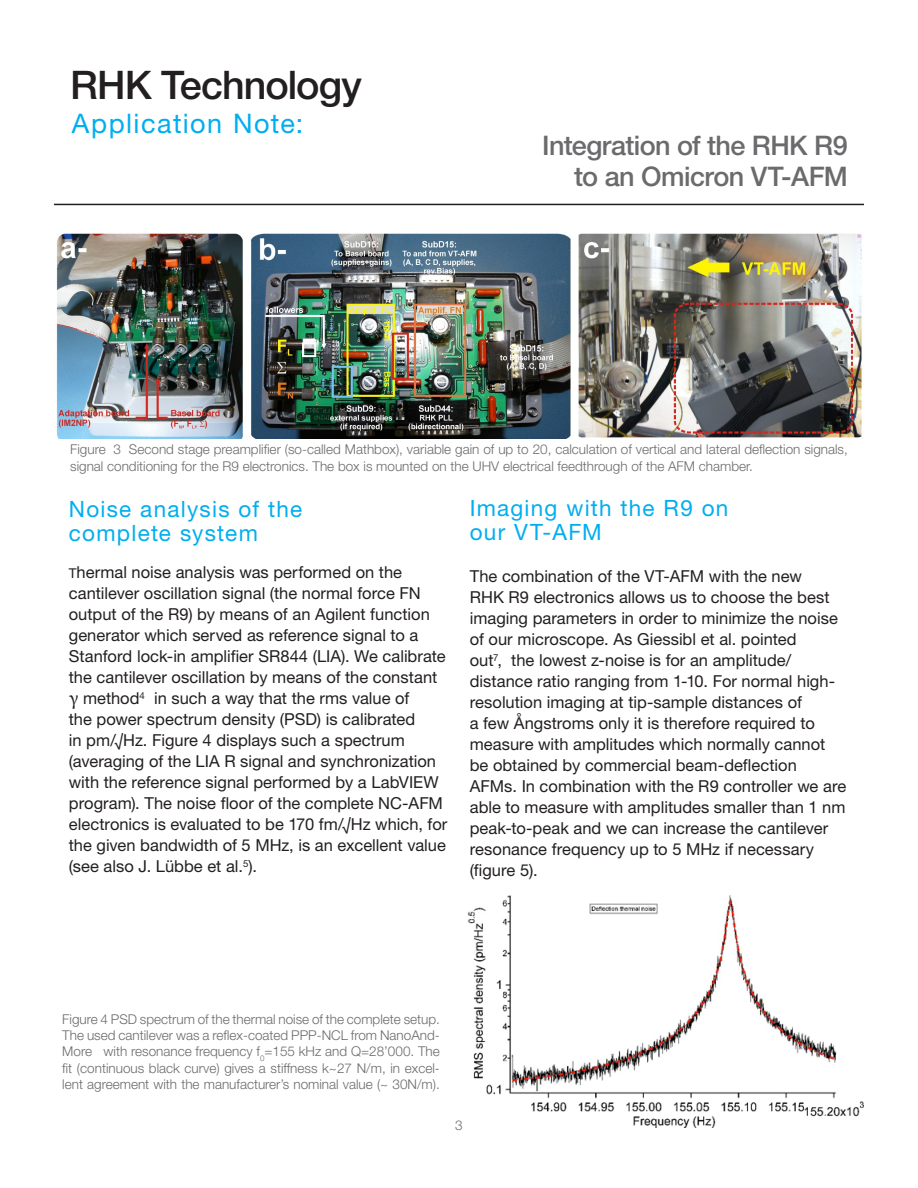
<style>
.page{position:relative;width:918px;height:1188px;background:#fff}
.page>*{position:absolute;margin:0;border:0;box-sizing:border-box;transform-origin:0 0}
.t1{font:500 39.45px "Helvetica Neue LT Pro";letter-spacing:-.025em;color:#231f20}
.t2{font:500 27px/31.2px "Helvetica Neue LT Pro";letter-spacing:-.025em;color:#6b6b6e;text-align:right}
.t3{font:27px "Helvetica Neue LT Pro";letter-spacing:.055em;color:#00aeef}
.t4{font:22.5px/24px "Helvetica Neue LT Pro";letter-spacing:.055em;color:#00aeef}
.t5{font:16.5px/21px "Helvetica Neue LT Pro";color:#231f20}
.t6{font:300 13.5px/16.2px "Helvetica Neue LT Pro";color:#6b6b6e}
.s1{font-size:13.5px}
.s2{font-family:"Minion Pro";font-size:19.5px}
</style>
<div class="page">
<hr style="left:54px;top:204px;width:810px;height:1px;background:#231f20">
<img style="left:56px;top:233px;width:806px;height:205px">
<img style="left:468px;top:895px;width:396px;height:232px">
<h1 class="t1" style="left:70px;top:61px;width:293px">RHK Technology</h1>
<h2 class="t3" style="left:72px;top:108px;width:233px">Application Note:</h2>
<h2 class="t2" style="left:542px;top:130px;width:307px">Integration of the RHK R9 to an Omicron VT-AFM</h2>
<p class="t6" style="left:70px;top:441px;width:779px">Figure 3 Second stage preamplifier (so-called Mathbox), variable gain of up to 20, calculation of vertical and lateral deflection signals, signal conditioning for the R9 electronics. The box is mounted on the UHV electrical feedthrough of the AFM chamber.</p>
<h3 class="t4" style="left:69px;top:497px;width:235px">Noise analysis of the complete system</h3>
<p class="t5" style="left:69px;top:562px;width:380px"><span class="s1">T</span>hermal noise analysis was performed on the cantilever oscillation signal (the normal force FN output of the R9) by means of an Agilent function generator which served as reference signal to a Stanford lock-in amplifier SR844 (LIA). We calibrate the cantilever oscillation by means of the constant <span class="s2">γ</span> method<sup>4</sup> in such a way that the rms value of<br>the power spectrum density (PSD) is calibrated<br>in pm/√Hz. Figure 4 displays such a spectrum (averaging of the LIA R signal and synchronization with the reference signal performed by a LabVIEW program). The noise floor of the complete NC-AFM electronics is evaluated to be 170 fm/√Hz which, for the given bandwidth of 5 MHz, is an excellent value (see also J. Lübbe et al.<sup>5</sup>).</p>
<h3 class="t4" style="left:470px;top:496px;width:260px">Imaging with the R9 on our VT-AFM</h3>
<p class="t5" style="left:470px;top:566px;width:378px">The combination of the VT-AFM with the new<br>RHK R9 electronics allows us to choose the best imaging parameters in order to minimize the noise of our microscope. As Giessibl et al. pointed<br>out<sup>7</sup>, the lowest z-noise is for an amplitude/ distance ratio ranging from 1-10. For normal high&shy;resolution imaging at tip-sample distances of<br>a few Ångstroms only it is therefore required to measure with amplitudes which normally cannot be obtained by commercial beam-deflection AFMs. In combination with the R9 controller we are able to measure with amplitudes smaller than 1 nm peak-to-peak and we can increase the cantilever resonance frequency up to 5 MHz if necessary (figure 5).</p>
<p class="t6" style="left:62px;top:1011px;width:379px;text-align:justify">Figure 4 PSD spectrum of the thermal noise of the complete setup.<br>The used cantilever was a reflex-coated PPP-NCL from NanoAnd-More with resonance frequency f<sub>0</sub>=155 kHz and Q=28’000. The fit (continuous black curve) gives a stiffness k~27 N/m, in excel&shy;lent agreement with the manufacturer’s nominal value (~ 30N/m).</p>
<p class="t6" style="left:455px;top:1116px;width:9px">3</p>
</div>
